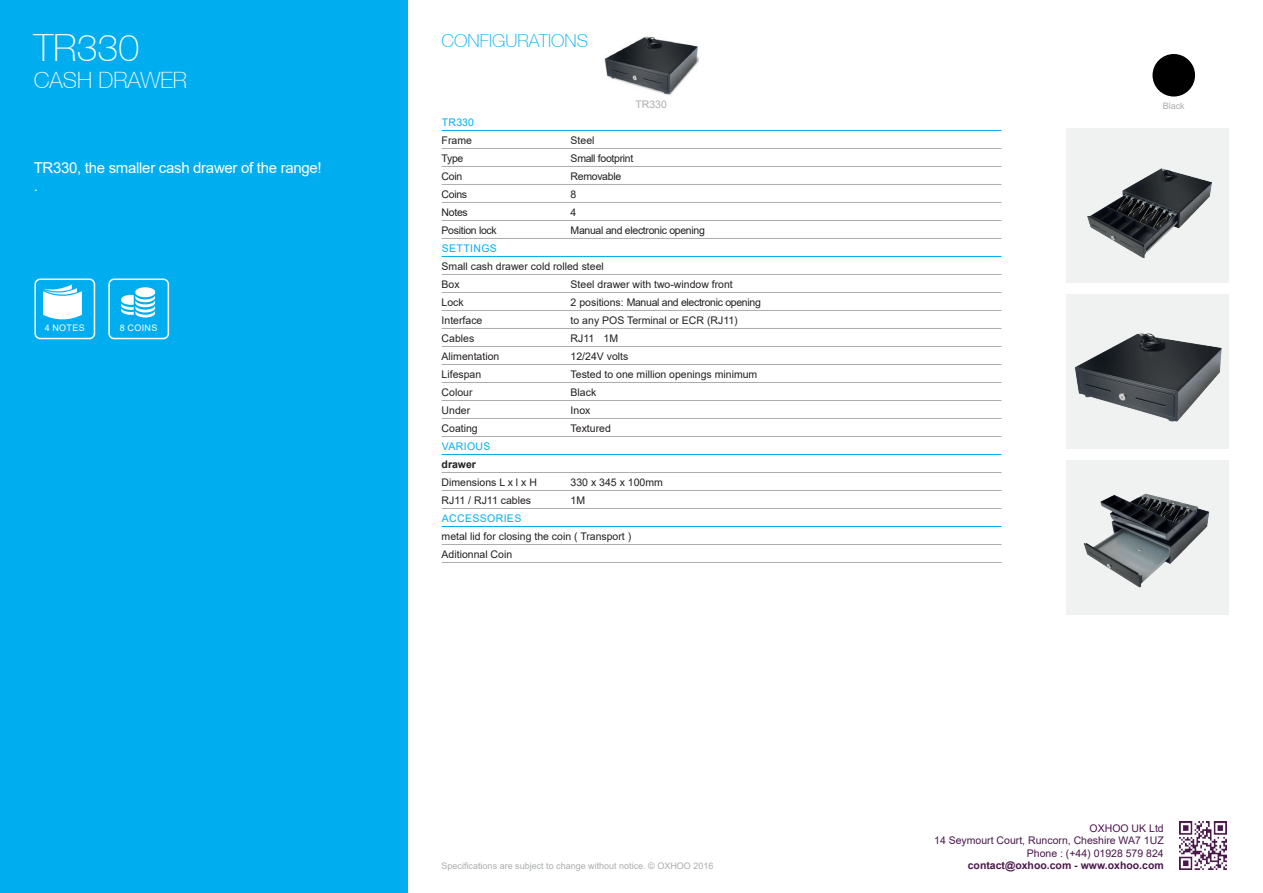
<style>
.page{position:relative;width:1263px;height:893px;background:#fff}
.page>*{position:absolute;margin:0;border:0;box-sizing:border-box;transform-origin:0 0}
.t1{font:100 37.5px "Helvetica 35";color:#fff}
.t2{font:100 22.5px "Helvetica 35";color:#fff}
.t3{font:100 18px "Helvetica 35";color:#00aeef}
.t4{font:15px/18px "Arial";letter-spacing:-.02em;color:#fff}
.t5{font:10.5px/18px "Arial";color:#231f20}
.t6{font:10.5px "Arial";letter-spacing:-.03em;color:#231f20}
.t7{font:10.5px/12.6px "Arial";color:#4b174d;text-align:right}
.t8{font:10.5px "Arial";letter-spacing:.035em;color:#00aeef}
.t9{font:700 10.5px "Arial";color:#4b174d}
.t10{font:700 10.5px "Arial";color:#231f20}
.t11{font:10.5px "Arial";color:#abadad}
.t12{font:9px "Arial";color:#abadad}
.t13{font:9px "Arial";letter-spacing:.035em;color:#fff}
.t14{font:9px "Arial";color:#aaadad}
</style>
<div class="page">
<div style="left:0;top:0;width:408px;height:893px;background:#00aeef"></div>
<hr style="left:442px;top:130px;width:559px;height:1px;background:#00aeef">
<hr style="left:442px;top:148px;width:559px;height:1px;background:#abadad">
<hr style="left:442px;top:166px;width:559px;height:1px;background:#abadad">
<hr style="left:442px;top:184px;width:559px;height:1px;background:#abadad">
<hr style="left:442px;top:202px;width:559px;height:1px;background:#abadad">
<hr style="left:442px;top:220px;width:559px;height:1px;background:#abadad">
<hr style="left:442px;top:238px;width:559px;height:1px;background:#abadad">
<hr style="left:442px;top:256px;width:559px;height:1px;background:#00aeef">
<hr style="left:442px;top:274px;width:559px;height:1px;background:#abadad">
<hr style="left:442px;top:292px;width:559px;height:1px;background:#abadad">
<hr style="left:442px;top:310px;width:559px;height:1px;background:#abadad">
<hr style="left:442px;top:328px;width:559px;height:1px;background:#abadad">
<hr style="left:442px;top:346px;width:559px;height:1px;background:#abadad">
<hr style="left:442px;top:364px;width:559px;height:1px;background:#abadad">
<hr style="left:442px;top:382px;width:559px;height:1px;background:#abadad">
<hr style="left:442px;top:400px;width:559px;height:1px;background:#abadad">
<hr style="left:442px;top:418px;width:559px;height:1px;background:#abadad">
<hr style="left:442px;top:436px;width:559px;height:1px;background:#abadad">
<hr style="left:442px;top:454px;width:559px;height:1px;background:#00aeef">
<hr style="left:442px;top:472px;width:559px;height:1px;background:#abadad">
<hr style="left:442px;top:490px;width:559px;height:1px;background:#abadad">
<hr style="left:442px;top:508px;width:559px;height:1px;background:#abadad">
<hr style="left:442px;top:526px;width:559px;height:1px;background:#00aeef">
<hr style="left:442px;top:544px;width:559px;height:1px;background:#abadad">
<hr style="left:442px;top:562px;width:559px;height:1px;background:#abadad">
<div style="left:1066px;top:128px;width:163px;height:155px;background:#f0f2f2"></div>
<img style="left:1087px;top:168px;width:125px;height:90px">
<div style="left:1066px;top:294px;width:163px;height:155px;background:#f0f2f2"></div>
<img style="left:1075px;top:332px;width:147px;height:90px">
<img style="left:1066px;top:460px;width:163px;height:152px">
<div style="left:1152px;top:54px;width:43px;height:43px;background:#000;border-radius:50%"></div>
<img style="left:604px;top:36px;width:94px;height:59px">
<img style="left:1179px;top:821px;width:47px;height:48px">
<div style="left:34px;top:279px;width:61px;height:60px;border:2px solid #fff;border-radius:5px"></div>
<div style="left:108px;top:279px;width:61px;height:60px;border:2px solid #fff;border-radius:5px"></div>
<svg style="left:43px;top:284px;width:39px;height:36px"></svg>
<svg style="left:121px;top:287px;width:34px;height:30px"></svg>
<h1 class="t1" style="left:34px;top:27px;width:107px">TR330</h1>
<h2 class="t2" style="left:34px;top:67px;width:155px">CASH DRAWER</h2>
<h3 class="t4" style="left:34px;top:159px;width:290px">TR330, the smaller cash drawer of the range! .</h3>
<p class="t13" style="left:45px;top:322px;width:41px">4 NOTES</p>
<p class="t13" style="left:120px;top:322px;width:39px">8 COINS</p>
<h3 class="t3" style="left:442px;top:31px;width:148px">CONFIGURATIONS</h3>
<p class="t11" style="left:635px;top:97px;width:33px">TR330</p>
<p class="t14" style="left:1163px;top:99px;width:24px">Black</p>
<p class="t8" style="left:442px;top:115px;width:34px">TR330</p>
<p class="t5" style="left:442px;top:131px;width:32px">Frame</p>
<p class="t5" style="left:571px;top:131px;width:25px">Steel</p>
<p class="t5" style="left:442px;top:149px;width:23px">Type</p>
<p class="t6" style="left:571px;top:151px;width:64px">Small footprint</p>
<p class="t5" style="left:442px;top:167px;width:22px">Coin</p>
<p class="t6" style="left:571px;top:169px;width:52px">Removable</p>
<p class="t5" style="left:442px;top:185px;width:27px">Coins</p>
<p class="t5" style="left:571px;top:185px;width:7px">8</p>
<p class="t5" style="left:442px;top:203px;width:28px">Notes</p>
<p class="t5" style="left:571px;top:203px;width:7px">4</p>
<p class="t6" style="left:442px;top:223px;width:57px">Position lock</p>
<p class="t6" style="left:571px;top:223px;width:136px">Manual and electronic opening</p>
<p class="t8" style="left:442px;top:241px;width:57px">SETTINGS</p>
<p class="t5" style="left:442px;top:257px;width:164px">Small cash drawer cold rolled steel<br>Box</p>
<p class="t5" style="left:571px;top:275px;width:164px">Steel drawer with two-window front</p>
<p class="t5" style="left:442px;top:293px;width:24px">Lock</p>
<p class="t6" style="left:571px;top:295px;width:192px">2 positions: Manual and electronic opening</p>
<p class="t5" style="left:442px;top:311px;width:42px">Interface</p>
<p class="t5" style="left:571px;top:311px;width:169px">to any POS Terminal or ECR (RJ11)</p>
<p class="t5" style="left:442px;top:329px;width:34px">Cables</p>
<p class="t5" style="left:571px;top:329px;width:49px">RJ11 1M</p>
<p class="t5" style="left:442px;top:347px;width:59px">Alimentation</p>
<p class="t5" style="left:571px;top:347px;width:59px">12/24V volts</p>
<p class="t5" style="left:442px;top:365px;width:41px">Lifespan</p>
<p class="t5" style="left:571px;top:365px;width:188px">Tested to one million openings minimum</p>
<p class="t5" style="left:442px;top:383px;width:32px">Colour</p>
<p class="t5" style="left:571px;top:383px;width:27px">Black</p>
<p class="t5" style="left:442px;top:401px;width:30px">Under</p>
<p class="t5" style="left:571px;top:401px;width:21px">Inox</p>
<p class="t5" style="left:442px;top:419px;width:38px">Coating</p>
<p class="t5" style="left:571px;top:419px;width:42px">Textured</p>
<p class="t8" style="left:442px;top:439px;width:50px">VARIOUS</p>
<p class="t10" style="left:442px;top:457px;width:36px">drawer</p>
<p class="t5" style="left:442px;top:473px;width:97px">Dimensions L x l x H</p>
<p class="t5" style="left:571px;top:473px;width:94px">330 x 345 x 100mm</p>
<p class="t5" style="left:442px;top:491px;width:91px">RJ11 / RJ11 cables</p>
<p class="t5" style="left:571px;top:491px;width:16px">1M</p>
<p class="t8" style="left:442px;top:511px;width:81px">ACCESSORIES</p>
<p class="t5" style="left:442px;top:527px;width:191px">metal lid for closing the coin ( Transport )<br>Aditionnal Coin</p>
<p class="t12" style="left:442px;top:860px;width:273px">Specifications are subject to change without notice. © OXHOO 2016</p>
<p class="t7" style="left:934px;top:821px;width:231px">OXHOO UK Ltd<br>14 Seymourt Court, Runcorn, Cheshire WA7 1UZ<br>Phone : (+44) 01928 579 824</p>
<p class="t9" style="left:968px;top:858px;width:197px">contact@oxhoo.com - www.oxhoo.com</p>
</div>
